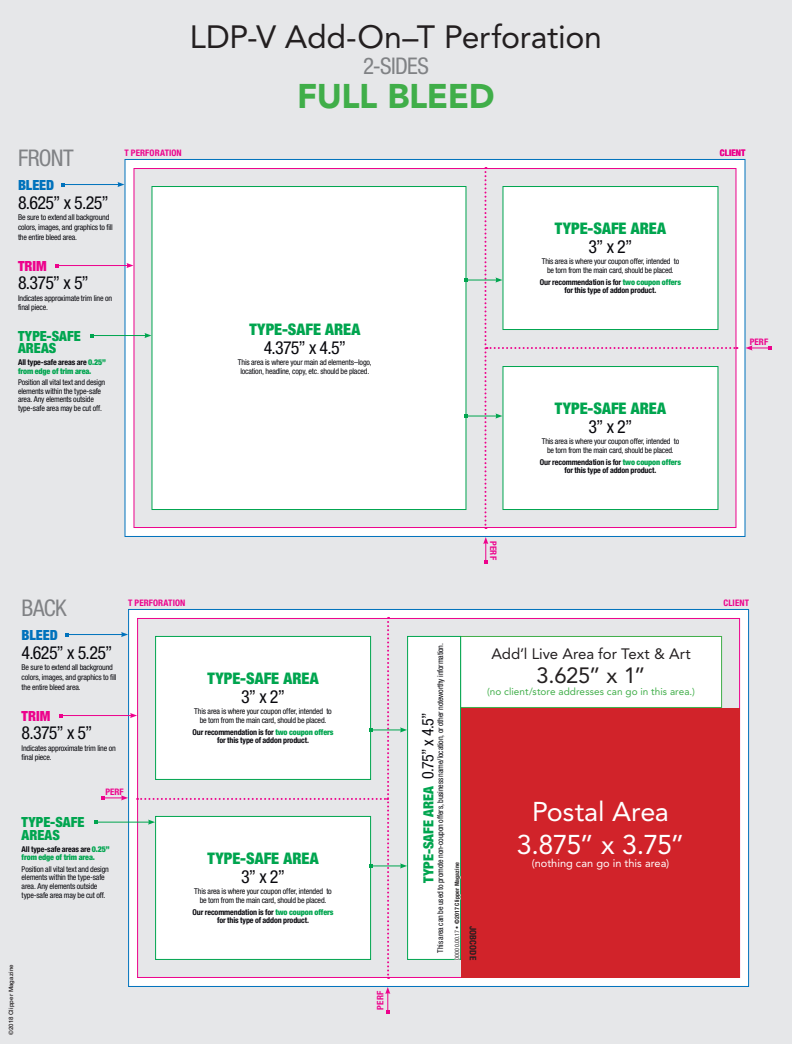
<style>
.page{position:relative;width:792px;height:1044px;background:#e6e7e9}
.page>*{position:absolute;margin:0;border:0;box-sizing:border-box;transform-origin:0 0}
.t1{font:900 34px "Avenir LT Std";letter-spacing:-.015em;color:#40ae49}
.t2{font:32px "Avenir LT Std";letter-spacing:-.01em;color:#231f20}
.t3{font:27px "Avenir LT Std";letter-spacing:-.015em;color:#fff}
.t4{font:condensed 23px "Helvetica Neue LT Std";letter-spacing:-.025em;color:#808285}
.t5{font:22px "Avenir LT Std";color:#231f20}
.t6{font:condensed 18px "Helvetica Neue LT Std";letter-spacing:-.035em;color:#08080d}
.t7{font:900 condensed 16px "Helvetica Neue LT Std";letter-spacing:.005em;color:#00a54f}
.t8{font:15px "Avenir LT Std";color:#231f20}
.t9{font:900 condensed 14px/12.8px "Helvetica Neue LT Std";color:#00a54f}
.t10{font:900 condensed 14px "Helvetica Neue LT Std";letter-spacing:-.005em;color:#0072bc}
.t11{font:900 condensed 14px "Helvetica Neue LT Std";color:#ed028c}
.t12{font:11px "Avenir LT Std";letter-spacing:.005em;color:#fff}
.t13{font:10px "Avenir LT Std";letter-spacing:.01em;color:#40ae49}
.t14{font:700 condensed 9px "Helvetica Neue LT Std";letter-spacing:.01em;color:#ed028c}
.t15{font:700 condensed 9px "Helvetica Neue LT Std";letter-spacing:.01em;color:#231f20}
.t16{font:condensed 8px/8.6px "Helvetica Neue LT Std";letter-spacing:-.02em;color:#08080d}
.t17{font:700 condensed 8px "Helvetica Neue LT Std";letter-spacing:-.015em;color:#08080d}
.t18{font:900 condensed 8px/8.6px "Helvetica Neue LT Std";letter-spacing:-.015em;color:#00a54f}
.t19{font:700 condensed 6px "Helvetica Neue LT Std";letter-spacing:.02em;color:#231f20}
.t20{font:500 6px "Helvetica Neue LT Std";letter-spacing:.025em;color:#231f20}
.s1{font-weight:700;color:#08080d}
.s2{font-weight:900;color:#00a54f}
.s3{font-weight:400;font-size:16px;color:#08080d}
.s4{font-weight:400}
</style>
<div class="page">
<div style="left:124px;top:159px;width:622px;height:378px;background:#fff;border:1px solid #0072bc"></div>
<div style="left:128px;top:609px;width:621px;height:378px;background:#fff;border:1px solid #0072bc"></div>
<div style="left:133px;top:168px;width:603px;height:360px;background:#e6e7e9;border:1px solid #ed028c"></div>
<div style="left:137px;top:618px;width:603px;height:360px;background:#e6e7e9;border:1px solid #ed028c"></div>
<div style="left:460px;top:636px;width:262px;height:72px;background:#fff;border:1px solid #40ae49"></div>
<div style="left:407px;top:636px;width:54px;height:324px;background:#fff;border:1px solid #00a54f"></div>
<hr style="left:57px;top:265px;width:71px;height:1px;background:#ed028c">
<svg style="left:126px;top:263px;width:8px;height:5px"></svg>
<svg style="left:55px;top:264px;width:4px;height:4px"></svg>
<hr style="left:92px;top:335px;width:54px;height:1px;background:#00a54f">
<svg style="left:144px;top:333px;width:7px;height:5px"></svg>
<svg style="left:90px;top:334px;width:4px;height:4px"></svg>
<hr style="left:63px;top:184px;width:56px;height:1px;background:#0072bc">
<svg style="left:117px;top:182px;width:7px;height:5px"></svg>
<svg style="left:61px;top:183px;width:4px;height:4px"></svg>
<hr style="left:67px;top:634px;width:56px;height:1px;background:#0072bc">
<svg style="left:65px;top:633px;width:4px;height:4px"></svg>
<hr style="left:61px;top:715px;width:71px;height:1px;background:#ed028c">
<svg style="left:59px;top:714px;width:4px;height:4px"></svg>
<div style="left:151px;top:186px;width:315px;height:324px;background:#fff;border:1px solid #00a54f"></div>
<svg style="left:745px;top:345px;width:27px;height:6px"></svg>
<svg style="left:483px;top:537px;width:5px;height:27px"></svg>
<hr style="left:466px;top:416px;width:31px;height:1px;background:#00a54f">
<svg style="left:464px;top:414px;width:4px;height:4px"></svg>
<hr style="left:466px;top:280px;width:31px;height:1px;background:#00a54f">
<svg style="left:484px;top:167px;width:253px;height:362px"></svg>
<svg style="left:464px;top:278px;width:4px;height:4px"></svg>
<svg style="left:385px;top:987px;width:5px;height:27px"></svg>
<hr style="left:371px;top:865px;width:31px;height:1px;background:#00a54f">
<svg style="left:400px;top:863px;width:7px;height:5px"></svg>
<hr style="left:371px;top:729px;width:31px;height:1px;background:#00a54f">
<svg style="left:400px;top:727px;width:7px;height:5px"></svg>
<svg style="left:94px;top:617px;width:295px;height:362px"></svg>
<div style="left:461px;top:708px;width:279px;height:270px;background:#d1232a"></div>
<svg style="left:454px;top:862px;width:7px;height:98px"></svg>
<p class="t2" style="left:190px;top:19px;width:413px">LDP-V Add-On–T Perforation</p>
<p class="t4" style="left:363px;top:52px;width:67px">2-SIDES</p>
<p class="t1" style="left:297px;top:75px;width:199px">FULL BLEED</p>
<p class="t4" style="left:18px;top:145px;width:57px">FRONT</p>
<p class="t10" style="left:18px;top:177px;width:38px">BLEED</p>
<p class="t6" style="left:18px;top:192px;width:92px">8.625” x 5.25”</p>
<p class="t16" style="left:18px;top:213px;width:96px;line-height:9.6px">Be sure to extend all background colors, images, and graphics to fill the entire bleed area.</p>
<p class="t11" style="left:18px;top:257px;width:30px">TRIM</p>
<p class="t6" style="left:18px;top:272px;width:72px">8.375” x 5”</p>
<p class="t16" style="left:18px;top:293px;width:96px;line-height:9.6px">Indicates approximate trim line on final piece.</p>
<p class="t9" style="left:18px;top:329px;width:64px">TYPE-SAFE<br>AREAS</p>
<p class="t18" style="left:18px;top:358px;width:89px"><span class="s1">All type-safe areas are</span> 0.25” from edge of trim area.</p>
<p class="t16" style="left:18px;top:378px;width:89px">Position all vital text and design elements within the type-safe area. Any elements outside type-safe area may be cut off.</p>
<p class="t14" style="left:124px;top:148px;width:59px">T PERFORATION</p>
<p class="t7" style="left:249px;top:319px;width:113px">TYPE-SAFE AREA</p>
<p class="t6" style="left:264px;top:337px;width:84px">4.375” x 4.5”</p>
<p class="t16" style="left:238px;top:358px;width:135px;text-align:center">This area is where your main ad elements–logo, location, headline, copy, etc. should be placed.</p>
<p class="t7" style="left:555px;top:219px;width:113px">TYPE-SAFE AREA</p>
<p class="t6" style="left:588px;top:236px;width:46px">3” x 2”</p>
<p class="t16" style="left:542px;top:257px;width:139px">This area is where your coupon offer, intended to</p>
<p class="t16" style="left:547px;top:266px;width:128px">be torn from the main card, should be placed.</p>
<p class="t17" style="left:540px;top:277px;width:143px">Our recommendation is for <span class="s2">two coupon offers</span></p>
<p class="t17" style="left:565px;top:286px;width:93px">for this type of addon product.</p>
<p class="t7" style="left:555px;top:399px;width:113px">TYPE-SAFE AREA</p>
<p class="t6" style="left:588px;top:416px;width:46px">3” x 2”</p>
<p class="t16" style="left:542px;top:437px;width:139px">This area is where your coupon offer, intended to</p>
<p class="t16" style="left:547px;top:446px;width:128px">be torn from the main card, should be placed.</p>
<p class="t17" style="left:540px;top:457px;width:143px">Our recommendation is for <span class="s2">two coupon offers</span></p>
<p class="t17" style="left:565px;top:466px;width:93px">for this type of addon product.</p>
<p class="t14" style="left:499px;top:541px;width:20px;rotate:90deg">PERF</p>
<p class="t14" style="left:720px;top:148px;width:27px">CLIENT</p>
<p class="t14" style="left:750px;top:336px;width:20px">PERF</p>
<p class="t4" style="left:22px;top:595px;width:47px">BACK</p>
<p class="t14" style="left:723px;top:598px;width:27px">CLIENT</p>
<p class="t14" style="left:128px;top:598px;width:59px">T PERFORATION</p>
<p class="t10" style="left:22px;top:627px;width:38px">BLEED</p>
<p class="t6" style="left:22px;top:642px;width:92px">4.625” x 5.25”</p>
<p class="t16" style="left:22px;top:663px;width:96px;line-height:9.6px">Be sure to extend all background colors, images, and graphics to fill the entire bleed area.</p>
<p class="t11" style="left:22px;top:707px;width:30px">TRIM</p>
<p class="t6" style="left:22px;top:722px;width:72px">8.375” x 5”</p>
<p class="t16" style="left:22px;top:743px;width:96px;line-height:9.6px">Indicates approximate trim line on final piece.</p>
<p class="t14" style="left:105px;top:786px;width:20px">PERF</p>
<p class="t9" style="left:22px;top:816px;width:64px">TYPE-SAFE<br>AREAS</p>
<p class="t18" style="left:22px;top:844px;width:89px"><span class="s1">All type-safe areas are</span> 0.25” from edge of trim area.</p>
<p class="t16" style="left:22px;top:865px;width:89px">Position all vital text and design elements within the type-safe area. Any elements outside type-safe area may be cut off.</p>
<p class="t20" style="left:8px;top:1035px;width:72px;rotate:-90deg">©2018 Clipper Magazine</p>
<p class="t7" style="left:208px;top:669px;width:113px">TYPE-SAFE AREA</p>
<p class="t6" style="left:241px;top:686px;width:46px">3” x 2”</p>
<p class="t16" style="left:194px;top:707px;width:139px">This area is where your coupon offer, intended to</p>
<p class="t16" style="left:200px;top:716px;width:128px">be torn from the main card, should be placed.</p>
<p class="t17" style="left:193px;top:727px;width:143px">Our recommendation is for <span class="s2">two coupon offers</span></p>
<p class="t17" style="left:217px;top:735px;width:93px">for this type of addon product.</p>
<p class="t7" style="left:208px;top:849px;width:113px">TYPE-SAFE AREA</p>
<p class="t6" style="left:241px;top:866px;width:46px">3” x 2”</p>
<p class="t16" style="left:194px;top:887px;width:139px">This area is where your coupon offer, intended to</p>
<p class="t16" style="left:200px;top:896px;width:128px">be torn from the main card, should be placed.</p>
<p class="t17" style="left:193px;top:907px;width:143px">Our recommendation is for <span class="s2">two coupon offers</span></p>
<p class="t17" style="left:217px;top:915px;width:93px">for this type of addon product.</p>
<p class="t14" style="left:375px;top:1010px;width:20px;rotate:-90deg">PERF</p>
<p class="t16" style="left:436px;top:953px;width:311px;rotate:-90deg">This area can be used to promote non-coupon offers, business name/location, or other noteworthy information.</p>
<p class="t9" style="left:422px;top:883px;width:172px;rotate:-90deg">TYPE-SAFE AREA <span class="s3">0.75” x 4.5”</span></p>
<p class="t19" style="left:453px;top:960px;width:99px;rotate:-90deg"><span class="s4">00000.00.17</span> • ©2017 Clipper Magazine</p>
<p class="t15" style="left:478px;top:926px;width:36px;rotate:90deg">JOBCODE</p>
<p class="t8" style="left:491px;top:645px;width:201px">Add’l Live Area for Text &amp; Art</p>
<p class="t5" style="left:536px;top:663px;width:111px">3.625” x 1”</p>
<p class="t13" style="left:487px;top:686px;width:209px">(no client/store addresses can go in this area.)</p>
<p class="t3" style="left:532px;top:796px;width:138px">Postal Area</p>
<p class="t3" style="left:517px;top:829px;width:169px">3.875” x 3.75”</p>
<p class="t12" style="left:532px;top:857px;width:139px">(nothing can go in this area)</p>
</div>
